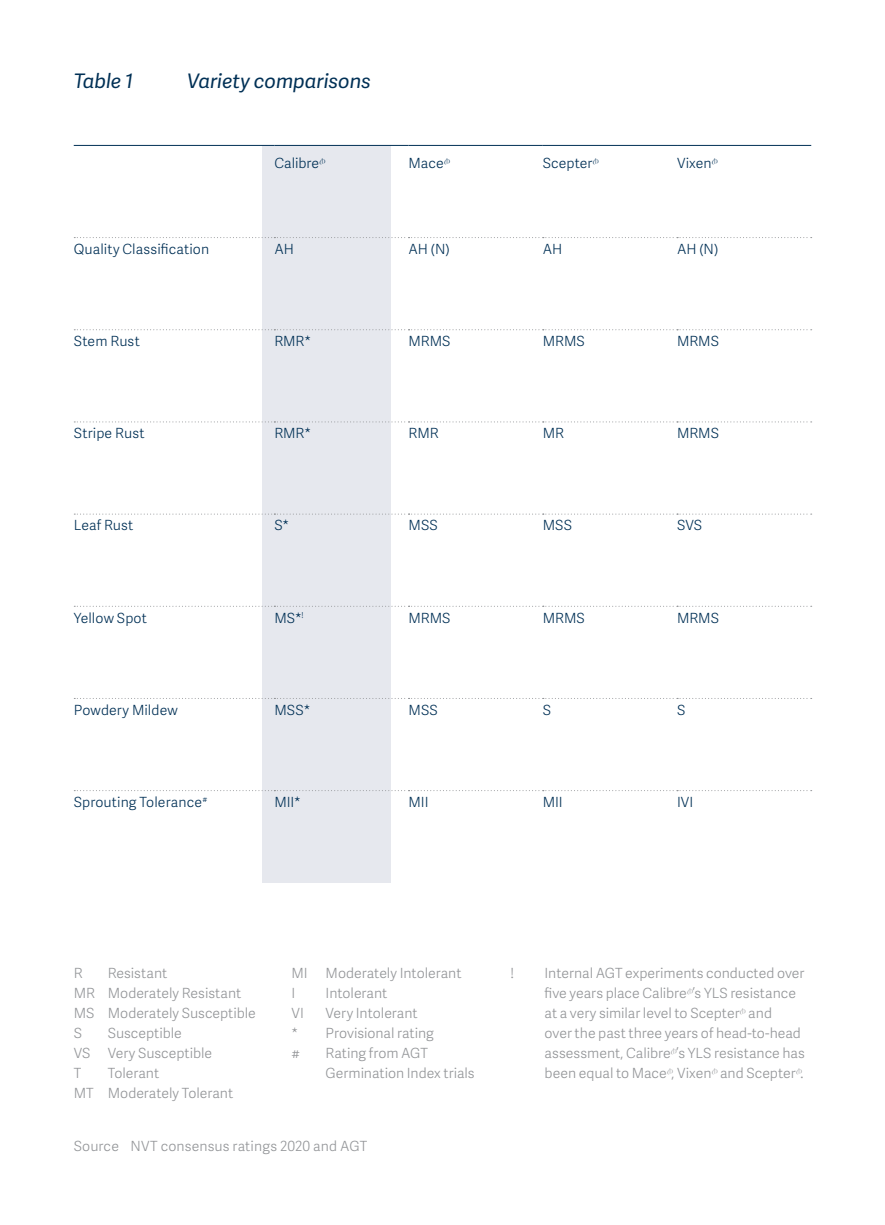
<style>
.page{position:relative;width:885px;height:1225px;background:#fff}
.page>*{position:absolute;margin:0;border:0;box-sizing:border-box;transform-origin:0 0}
.t1{font:italic 20px "Adelle Sans";letter-spacing:-.005em;color:#003055}
.t2{font:300 14px/20px "Adelle Sans";color:#939598}
.t3{font:300 14px "Adelle Sans";letter-spacing:.005em;color:#003055}
.s1{font-family:"AGT"}
</style>
<div class="page">
<div style="left:262px;top:145px;width:129px;height:737px;background:#e6e8ee"></div>
<svg style="left:74px;top:237px;width:737px;height:1px"></svg>
<svg style="left:74px;top:329px;width:737px;height:1px"></svg>
<svg style="left:74px;top:421px;width:737px;height:1px"></svg>
<svg style="left:74px;top:513px;width:737px;height:1px"></svg>
<svg style="left:74px;top:606px;width:737px;height:1px"></svg>
<svg style="left:74px;top:698px;width:737px;height:1px"></svg>
<svg style="left:74px;top:790px;width:737px;height:1px"></svg>
<hr style="left:74px;top:145px;width:200px;height:1px;background:#003055">
<hr style="left:274px;top:145px;width:134px;height:1px;background:#003055">
<hr style="left:408px;top:145px;width:134px;height:1px;background:#003055">
<hr style="left:542px;top:145px;width:135px;height:1px;background:#003055">
<hr style="left:677px;top:145px;width:134px;height:1px;background:#003055">
<h1 class="t1" style="left:74px;top:67px;width:61px">Table 1</h1>
<h1 class="t1" style="left:187px;top:67px;width:185px">Variety comparisons</h1>
<p class="t3" style="left:274px;top:153px;width:52px">Calibre<span class="s1">~</span></p>
<p class="t3" style="left:408px;top:153px;width:43px">Mace<span class="s1">~</span></p>
<p class="t3" style="left:542px;top:153px;width:57px">Scepter<span class="s1">~</span></p>
<p class="t3" style="left:677px;top:153px;width:42px">Vixen<span class="s1">~</span></p>
<p class="t3" style="left:74px;top:239px;width:137px">Quality Classification</p>
<p class="t3" style="left:274px;top:239px;width:21px">AH</p>
<p class="t3" style="left:408px;top:239px;width:43px">AH (N)</p>
<p class="t3" style="left:542px;top:239px;width:21px">AH</p>
<p class="t3" style="left:677px;top:239px;width:43px">AH (N)</p>
<p class="t3" style="left:74px;top:331px;width:68px">Stem Rust</p>
<p class="t3" style="left:274px;top:331px;width:38px">RMR*</p>
<p class="t3" style="left:408px;top:331px;width:43px">MRMS</p>
<p class="t3" style="left:542px;top:331px;width:43px">MRMS</p>
<p class="t3" style="left:677px;top:331px;width:43px">MRMS</p>
<p class="t3" style="left:74px;top:423px;width:72px">Stripe Rust</p>
<p class="t3" style="left:274px;top:423px;width:38px">RMR*</p>
<p class="t3" style="left:408px;top:423px;width:32px">RMR</p>
<p class="t3" style="left:542px;top:423px;width:23px">MR</p>
<p class="t3" style="left:677px;top:423px;width:43px">MRMS</p>
<p class="t3" style="left:74px;top:515px;width:61px">Leaf Rust</p>
<p class="t3" style="left:274px;top:515px;width:16px">S*</p>
<p class="t3" style="left:408px;top:515px;width:31px">MSS</p>
<p class="t3" style="left:542px;top:515px;width:31px">MSS</p>
<p class="t3" style="left:677px;top:515px;width:27px">SVS</p>
<p class="t3" style="left:74px;top:607px;width:75px">Yellow Spot</p>
<p class="t3" style="left:274px;top:607px;width:31px">MS*<sup>!</sup></p>
<p class="t3" style="left:408px;top:607px;width:43px">MRMS</p>
<p class="t3" style="left:542px;top:607px;width:43px">MRMS</p>
<p class="t3" style="left:677px;top:607px;width:43px">MRMS</p>
<p class="t3" style="left:74px;top:700px;width:106px">Powdery Mildew</p>
<p class="t3" style="left:274px;top:700px;width:37px">MSS*</p>
<p class="t3" style="left:408px;top:700px;width:31px">MSS</p>
<p class="t3" style="left:542px;top:700px;width:10px">S</p>
<p class="t3" style="left:677px;top:700px;width:10px">S</p>
<p class="t3" style="left:74px;top:792px;width:135px">Sprouting Tolerance<sup>#</sup></p>
<p class="t3" style="left:274px;top:792px;width:28px">MII*</p>
<p class="t3" style="left:408px;top:792px;width:21px">MII</p>
<p class="t3" style="left:542px;top:792px;width:21px">MII</p>
<p class="t3" style="left:677px;top:792px;width:18px">IVI</p>
<p class="t2" style="left:74px;top:962px;width:184px;text-indent:34px">Resistant<br>MR Moderately Resistant<br>MS Moderately Susceptible<br>S</p>
<p class="t2" style="left:74px;top:962px;width:10px">R</p>
<p class="t2" style="left:74px;top:1022px;width:140px;text-indent:34px">Susceptible<br>VS Very Susceptible<br>T</p>
<p class="t2" style="left:74px;top:1062px;width:161px;text-indent:34px">Tolerant<br>MT Moderately Tolerant</p>
<p class="t2" style="left:291px;top:962px;width:18px">MI</p>
<p class="t2" style="left:325px;top:962px;width:137px">Moderately Intolerant</p>
<p class="t2" style="left:291px;top:982px;width:5px">I</p>
<p class="t2" style="left:325px;top:982px;width:63px">Intolerant</p>
<p class="t2" style="left:291px;top:1002px;width:14px">VI</p>
<p class="t2" style="left:291px;top:1002px;width:144px;text-indent:34px">Very Intolerant<br>* Provisional rating #</p>
<p class="t2" style="left:325px;top:1042px;width:151px">Rating from AGT<br>Germination Index trials</p>
<p class="t2" style="left:74px;top:1136px;width:295px">Source NVT consensus ratings 2020 and AGT</p>
<p class="t2" style="left:510px;top:962px;width:5px">!</p>
<p class="t2" style="left:544px;top:962px;width:262px">Internal AGT experiments conducted over five years place Calibre<span class="s1">~</span>’s YLS resistance at a very similar level to Scepter<span class="s1">~</span> and<br>over the past three years of head-to-head assessment, Calibre<span class="s1">~</span>’s YLS resistance has been equal to Mace<span class="s1">~</span>, Vixen<span class="s1">~</span> and Scepter<span class="s1">~</span>.</p>
</div>
